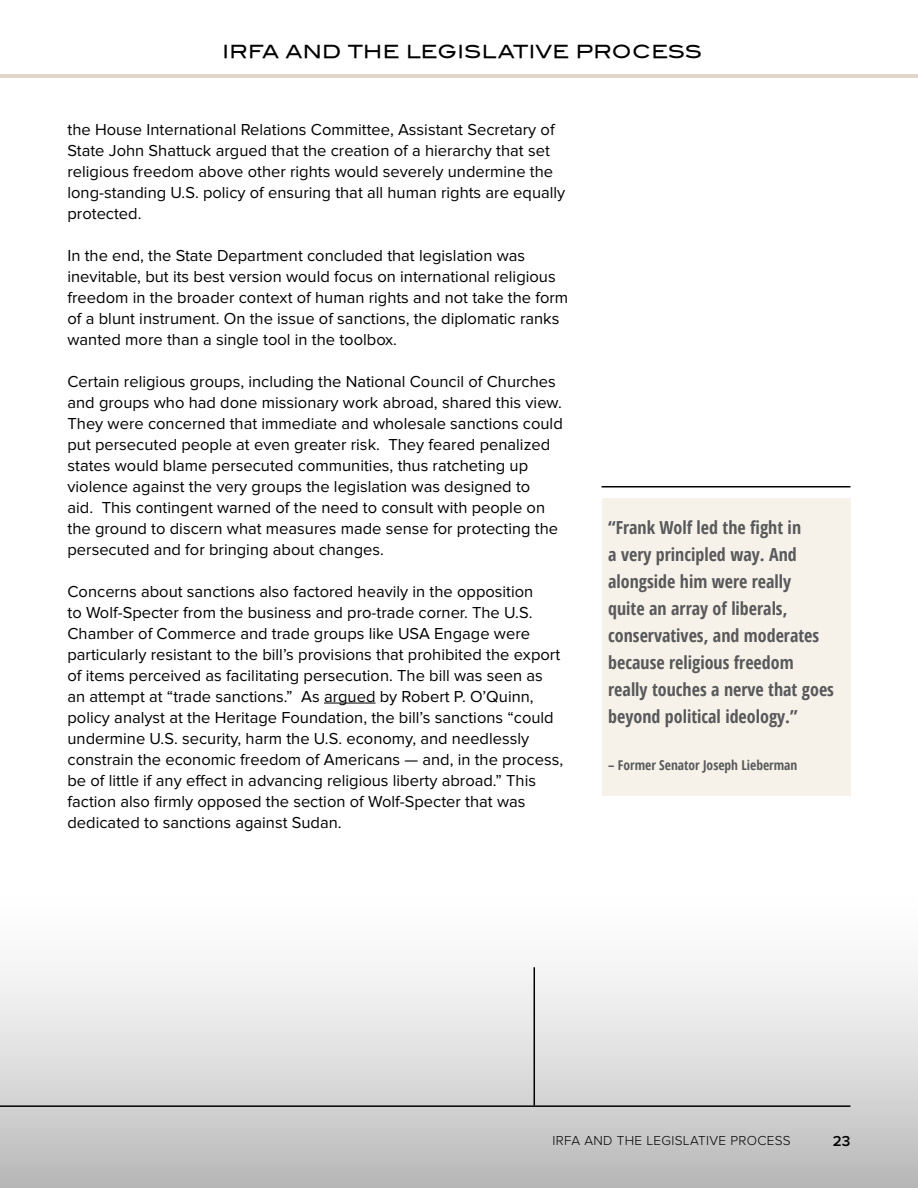
<style>
.page{position:relative;width:918px;height:1188px;background:#fff}
.page>*{position:absolute;margin:0;border:0;box-sizing:border-box;transform-origin:0 0}
.t1{font:700 condensed 18px/27px "Open Sans";color:#58595b}
.t2{font:18px "Blair Md ITCTT Medium";letter-spacing:.025em;color:#000}
.t3{font:16.5px/21px "Proxima Nova";color:#000}
.t4{font:600 15px "Proxima Nova";color:#000}
.t5{font:700 condensed 13.5px "Open Sans";color:#5a5b5d}
.t6{font:300 13.5px "Proxima Nova";letter-spacing:.025em;color:#000}
</style>
<div class="page">
<hr style="left:324px;top:703px;width:52px;height:1px;background:#000">
<hr style="left:602px;top:486px;width:248px;height:2px;background:#000">
<div style="left:602px;top:499px;width:248px;height:297px;background:#f6f1e9"></div>
<svg style="left:0;top:967px;width:918px;height:221px"></svg>
<hr style="left:0;top:75px;width:918px;height:3px;background:#e1d6c9">
<p class="t2" style="left:223px;top:41px;width:481px">IRFA AND THE LEGISLATIVE PROCESS</p>
<p class="t3" style="left:68px;top:119px;width:499px">the House International Relations Committee, Assistant Secretary of State John Shattuck argued that the creation of a hierarchy that set religious freedom above other rights would severely undermine the long-standing U.S. policy of ensuring that all human rights are equally protected.</p>
<p class="t3" style="left:68px;top:245px;width:502px">In the end, the State Department concluded that legislation was inevitable, but its best version would focus on international religious freedom in the broader context of human rights and not take the form of a blunt instrument. On the issue of sanctions, the diplomatic ranks wanted more than a single tool in the toolbox.</p>
<p class="t3" style="left:68px;top:371px;width:497px">Certain religious groups, including the National Council of Churches and groups who had done missionary work abroad, shared this view.<br>They were concerned that immediate and wholesale sanctions could put persecuted people at even greater risk. They feared penalized states would blame persecuted communities, thus ratcheting up violence against the very groups the legislation was designed to<br>aid. This contingent warned of the need to consult with people on the ground to discern what measures made sense for protecting the persecuted and for bringing about changes.</p>
<p class="t3" style="left:68px;top:581px;width:497px">Concerns about sanctions also factored heavily in the opposition<br>to Wolf-Specter from the business and pro-trade corner. The U.S.<br>Chamber of Commerce and trade groups like USA Engage were particularly resistant to the bill’s provisions that prohibited the export of items perceived as facilitating persecution. The bill was seen as an attempt at “trade sanctions.” As argued by Robert P. O’Quinn, policy analyst at the Heritage Foundation, the bill’s sanctions “could undermine U.S. security, harm the U.S. economy, and needlessly constrain the economic freedom of Americans — and, in the process, be of little if any effect in advancing religious liberty abroad.” This faction also firmly opposed the section of Wolf-Specter that was dedicated to sanctions against Sudan.</p>
<p class="t1" style="left:608px;top:513px;width:227px">“Frank Wolf led the fight in<br>a very principled way. And alongside him were really<br>quite an array of liberals, conservatives, and moderates because religious freedom really touches a nerve that goes beyond political ideology.”</p>
<p class="t5" style="left:608px;top:756px;width:191px">– Former Senator Joseph Lieberman</p>
<p class="t6" style="left:553px;top:1132px;width:240px">IRFA AND THE LEGISLATIVE PROCESS</p>
<p class="t4" style="left:833px;top:1132px;width:19px">23</p>
</div>
